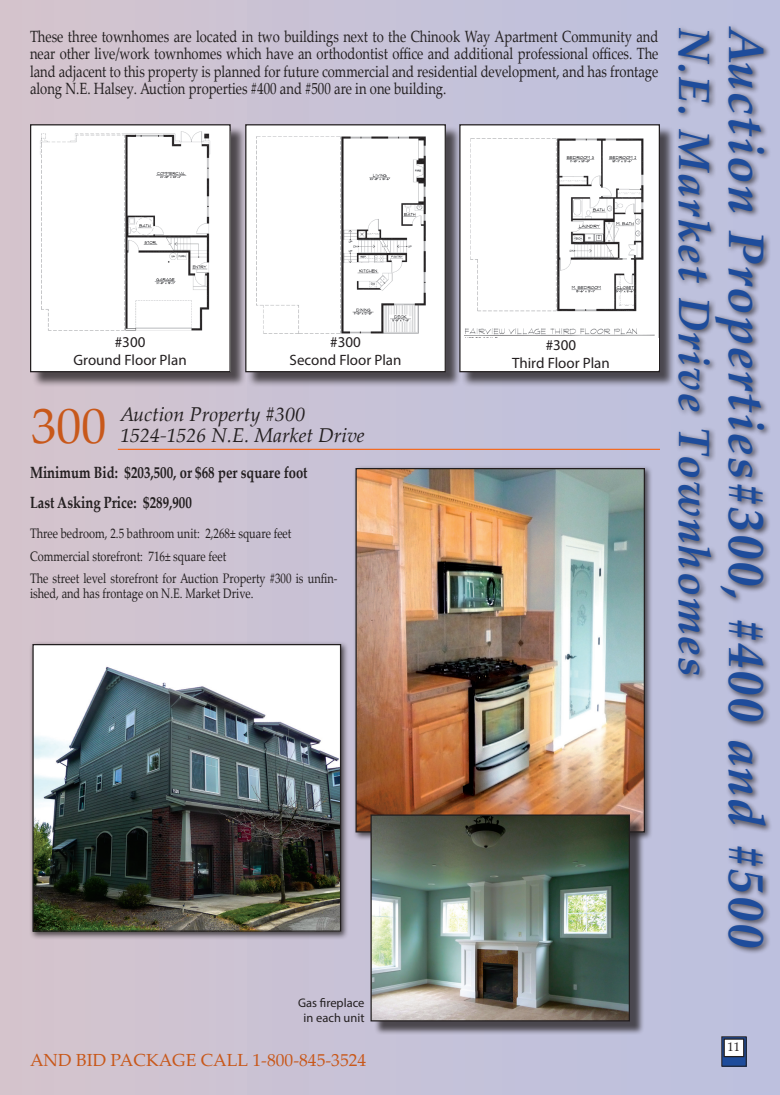
<style>
.page{position:relative;width:780px;height:1095px;background:#c9c2d4}
.page>*{position:absolute;margin:0;border:0;box-sizing:border-box;transform-origin:0 0}
.t1{font:italic 700 50px "Palatino Linotype";letter-spacing:.04em;color:#1e4c9b}
.t2{font:50px "Palatino Linotype";color:#c8581a}
.t3{font:italic 700 43.75px "Palatino Linotype";letter-spacing:.04em;color:#1e4c9b}
.t4{font:italic 20px "Palatino Linotype";color:#231f20}
.t5{font:17.5px "Palatino Linotype";color:#c8581a}
.t6{font:16.25px/17.5px "Palatino Linotype";color:#231f20;text-align:justify;scale:.8 1}
.t7{font:700 16.25px/30px "Palatino Linotype";color:#231f20;scale:.8 1}
.t8{font:15px/18px "Myriad Pro";color:#231f20;text-align:center}
.t9{font:13.75px/22.5px "Palatino Linotype";color:#231f20;scale:.8 1}
.t10{font:12.5px/15px "Myriad Pro";color:#231f20;text-align:center}
.t11{font:12.5px "Palatino Linotype";color:#231f20}
</style>
<div class="page">
<svg style="left:724px;top:1038px;width:21px;height:27px"></svg>
<div style="left:722px;top:1036px;width:25px;height:31px;border:1px solid #231f20"></div>
<div style="left:724px;top:1039px;width:20px;height:18px;background:#fff"></div>
<div style="left:724px;top:1038px;width:20px;height:19px;border:1px solid #231f20"></div>
<hr style="left:118px;top:449px;width:542px;height:1px;background:#f36b23">
<div style="left:353px;top:465px;width:300px;height:375px;background:#231f20;opacity:.75"></div>
<img style="left:357px;top:470px;width:286px;height:360px">
<div style="left:676px;top:23px;width:97px;height:932px;background:#231f20;opacity:.75"></div>
<div style="left:374px;top:818px;width:270px;height:218px;background:#231f20;opacity:.75"></div>
<img style="left:372px;top:816px;width:256px;height:204px">
<div style="left:370px;top:814px;width:260px;height:208px;border:1px solid #231f20"></div>
<div style="left:32px;top:126px;width:214px;height:262px;background:#231f20;opacity:.75"></div>
<div style="left:31px;top:125px;width:199px;height:247px;background:#fff"></div>
<img style="left:40px;top:132px;width:171px;height:199px">
<div style="left:30px;top:124px;width:201px;height:248px;border:1px solid #231f20"></div>
<div style="left:247px;top:126px;width:214px;height:262px;background:#231f20;opacity:.75"></div>
<div style="left:246px;top:125px;width:199px;height:247px;background:#fff"></div>
<img style="left:256px;top:136px;width:170px;height:198px">
<div style="left:245px;top:124px;width:201px;height:248px;border:1px solid #231f20"></div>
<div style="left:461px;top:126px;width:214px;height:262px;background:#231f20;opacity:.75"></div>
<div style="left:460px;top:125px;width:199px;height:247px;background:#fff"></div>
<img style="left:465px;top:138px;width:190px;height:200px">
<div style="left:459px;top:124px;width:201px;height:248px;border:1px solid #231f20"></div>
<div style="left:463px;top:338px;width:196px;height:32px;background:#fff"></div>
<div style="left:30px;top:641px;width:319px;height:299px;background:#231f20;opacity:.75"></div>
<img style="left:34px;top:646px;width:305px;height:284px">
<div style="left:32px;top:644px;width:309px;height:288px;border:1px solid #231f20"></div>
<p class="t6" style="left:30px;top:27px;width:787px">These three townhomes are located in two buildings next to the Chinook Way Apartment Community and near other live/work townhomes which have an orthodontist office and additional professional offices. The land adjacent to this property is planned for future commercial and residential development, and has frontage along N.E. Halsey. Auction properties #400 and #500 are in one building.</p>
<p class="t8" style="left:74px;top:332px;width:115px">#300<br>Ground Floor Plan</p>
<p class="t8" style="left:290px;top:333px;width:113px">#300<br>Second Floor Plan</p>
<p class="t8" style="left:512px;top:335px;width:99px">#300<br>Third Floor Plan</p>
<p class="t4" style="left:120px;top:400px;width:187px">Auction Property #300</p>
<h1 class="t2" style="left:32px;top:391px;width:77px">300</h1>
<p class="t4" style="left:120px;top:421px;width:246px">1524-1526 N.E. Market Drive</p>
<p class="t7" style="left:30px;top:457px;width:349px">Minimum Bid: $203,500, or $68 per square foot<br>Last Asking Price: $289,900</p>
<p class="t9" style="left:30px;top:522px;width:386px">Three bedroom, 2.5 bathroom unit: 2,268± square feet<br>Commercial storefront: 716± square feet<br>The street level storefront for Auction Property #300 is unfin-</p>
<p class="t9" style="left:30px;top:582px;width:281px">ished, and has frontage on N.E. Market Drive.</p>
<h2 class="t3" style="left:725px;top:28px;width:650px;rotate:90deg">N.E. Market Drive Townhomes</h2>
<h1 class="t1" style="left:782px;top:28px;width:922px;rotate:90deg">Auction Properties#300, #400 and #500</h1>
<p class="t10" style="left:298px;top:995px;width:68px">Gas fireplace in each unit</p>
<p class="t5" style="left:30px;top:1047px;width:338px">AND BID PACKAGE CALL 1-800-845-3524</p>
<p class="t11" style="left:728px;top:1038px;width:14px">11</p>
</div>
